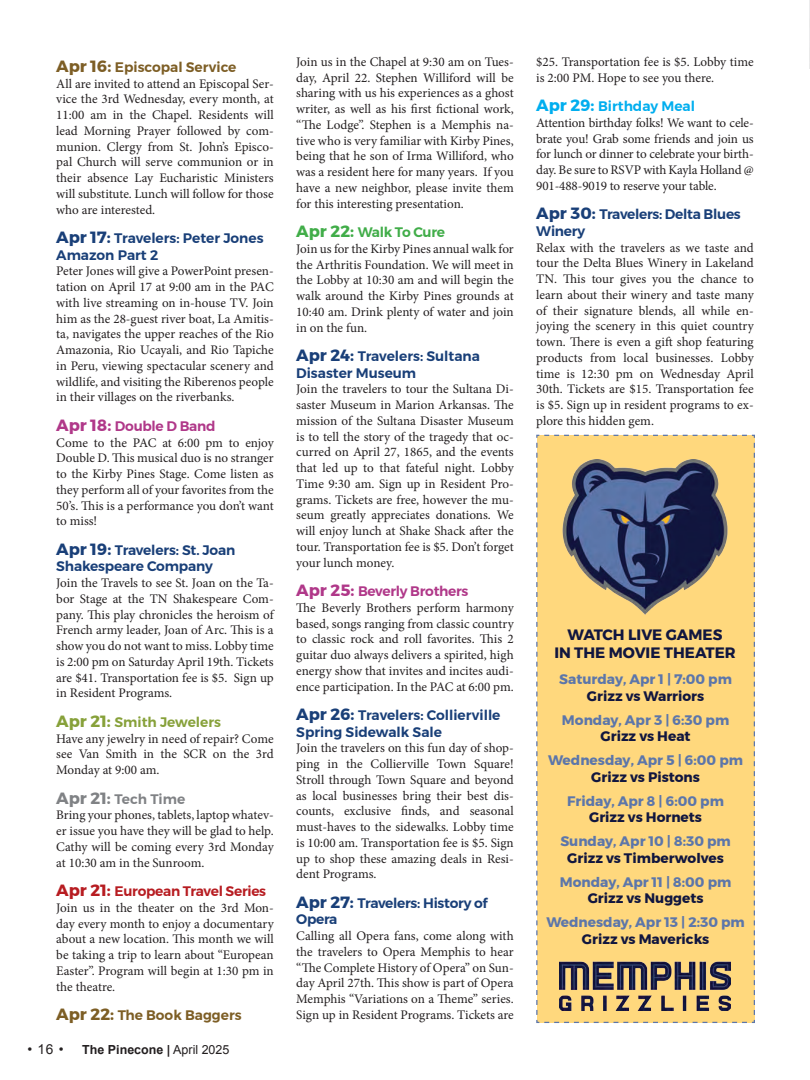
<style>
.page{position:relative;width:810px;height:1080px;background:#fff}
.page>*{position:absolute;margin:0;border:0;box-sizing:border-box;transform-origin:0 0}
.t1{font:700 15px "Montserrat";color:#11163f}
.t2{font:600 13.75px/16.5px "Montserrat";letter-spacing:-.01em;color:#193f78}
.t3{font:700 13.75px "Montserrat";color:#5c76aa}
.t4{font:700 13.75px "Montserrat";color:#11163f}
.t5{font:600 13.75px "Montserrat";color:#7d5e25}
.t6{font:600 13.75px "Montserrat";letter-spacing:-.02em;color:#b03889}
.t7{font:600 13.75px "Montserrat";letter-spacing:-.02em;color:#b71c21}
.t8{font:600 13.75px "Montserrat";color:#87a13a}
.t9{font:600 13.75px "Montserrat";color:#00aeef}
.t10{font:600 13.75px "Montserrat";letter-spacing:-.02em;color:#41ad49}
.t11{font:600 13.75px "Montserrat";color:#808285}
.t12{font:13.75px "Arial";color:#231f20}
.t13{font:13.12px/15.8px "Minion Pro";letter-spacing:-.005em;color:#231f20;text-align:justify}
.t14{font:700 12.5px "Arial";color:#231f20}
.s1{font-weight:700;font-size:16.25px}
.s2{font-style:italic}
.s3{font-weight:400}
</style>
<div class="page">
<img style="left:809px;top:0;width:1px;height:68px">
<div style="left:536px;top:434px;width:219px;height:589px;background:#ffd87d"></div>
<img style="left:556px;top:460px;width:178px;height:160px">
<img style="left:560px;top:957px;width:170px;height:54px">
<p class="t5" style="left:56px;top:56px;width:182px"><span class="s1">Apr 16:</span> Episcopal Service</p>
<p class="t13" style="left:56px;top:76px;width:219px">All are invited to attend an Episcopal Ser&shy;vice the 3rd Wednesday, every month, at 11:00 am in the Chapel. Residents will lead Morning Prayer followed by com&shy;munion. Clergy from St. John’s Episco&shy;pal Church will serve communion or in their absence Lay Eucharistic Ministers will substitute. Lunch will follow for those who are interested.</p>
<p class="t2" style="left:56px;top:230px;width:209px"><span class="s1">Apr 17:</span> Travelers: Peter Jones</p>
<p class="t2" style="left:56px;top:247px;width:103px">Amazon Part 2</p>
<p class="t13" style="left:56px;top:263px;width:219px">Peter Jones will give a PowerPoint presen&shy;tation on April 17 at 9:00 am in the PAC with live streaming on in-house TV. Join him as the 28-guest river boat, La Amitis&shy;ta, navigates the upper reaches of the Rio Amazonia, Rio Ucayali, and Rio Tapiche in Peru, viewing spectacular scenery and wildlife, and visiting the Riberenos people in their villages on the riverbanks.</p>
<p class="t6" style="left:56px;top:415px;width:161px"><span class="s1">Apr 18:</span> Double D Band</p>
<p class="t13" style="left:56px;top:435px;width:219px">Come to the PAC at 6:00 pm to enjoy Double D. This musical duo is no stranger to the Kirby Pines Stage. Come listen as they perform all of your favorites from the 50’s. This is a performance you don’t want to miss!</p>
<p class="t2" style="left:56px;top:542px;width:181px"><span class="s1">Apr 19:</span> Travelers: St. Joan</p>
<p class="t2" style="left:56px;top:558px;width:158px">Shakespeare Company</p>
<p class="t13" style="left:56px;top:575px;width:219px">Join the Travels to see St. Joan on the Ta&shy;bor Stage at the TN Shakespeare Com&shy;pany. This play chronicles the heroism of French army leader, Joan of Arc. This is a show you do not want to miss. Lobby time is 2:00 pm on Saturday April 19th. Tickets are $41. Transportation fee is $5. Sign up in Resident Programs.</p>
<p class="t8" style="left:56px;top:711px;width:166px"><span class="s1">Apr 21:</span> Smith Jewelers</p>
<p class="t13" style="left:56px;top:731px;width:219px">Have any jewelry in need of repair? Come see Van Smith in the SCR on the 3rd Monday at 9:00 am.</p>
<p class="t11" style="left:56px;top:788px;width:130px"><span class="s1">Apr 21:</span> Tech Time</p>
<p class="t13" style="left:56px;top:807px;width:219px">Bring your phones, tablets, laptop whatev&shy;er issue you have they will be glad to help.<br>Cathy will be coming every 3rd Monday at 10:30 am in the Sunroom.</p>
<p class="t7" style="left:56px;top:880px;width:211px"><span class="s1">Apr 21:</span> European Travel Series</p>
<p class="t13" style="left:56px;top:900px;width:219px">Join us in the theater on the 3rd Mon&shy;day every month to enjoy a documentary about a new location. This month we will be taking a trip to learn about “European Easter”. Program will begin at 1:30 pm in the theatre.</p>
<p class="t5" style="left:56px;top:1004px;width:187px"><span class="s1">Apr 22:</span> The Book Baggers</p>
<p class="t12" style="left:28px;top:1040px;width:37px">• 16 •</p>
<p class="t14" style="left:82px;top:1041px;width:149px">The Pinecone <span class="s2">|</span> <span class="s3">April 2025</span></p>
<p class="t13" style="left:296px;top:54px;width:219px">Join us in the Chapel at 9:30 am on Tues&shy;day, April 22. Stephen Williford will be sharing with us his experiences as a ghost writer, as well as his first fictional work, “The Lodge”. Stephen is a Memphis na&shy;tive who is very familiar with Kirby Pines, being that he son of Irma Williford, who was a resident here for many years. If you have a new neighbor, please invite them for this interesting presentation.</p>
<p class="t10" style="left:296px;top:221px;width:150px"><span class="s1">Apr 22:</span> Walk To Cure</p>
<p class="t13" style="left:296px;top:241px;width:219px">Join us for the Kirby Pines annual walk for the Arthritis Foundation. We will meet in the Lobby at 10:30 am and will begin the walk around the Kirby Pines grounds at 10:40 am. Drink plenty of water and join in on the fun.</p>
<p class="t2" style="left:296px;top:348px;width:185px"><span class="s1">Apr 24:</span> Travelers: Sultana</p>
<p class="t2" style="left:296px;top:364px;width:122px">Disaster Museum</p>
<p class="t13" style="left:296px;top:381px;width:219px">Join the travelers to tour the Sultana Di&shy;saster Museum in Marion Arkansas. The mission of the Sultana Disaster Museum is to tell the story of the tragedy that oc&shy;curred on April 27, 1865, and the events that led up to that fateful night. Lobby Time 9:30 am. Sign up in Resident Pro&shy;grams. Tickets are free, however the mu&shy;seum greatly appreciates donations. We will enjoy lunch at Shake Shack after the tour. Transportation fee is $5. Don’t forget your lunch money.</p>
<p class="t6" style="left:296px;top:580px;width:174px"><span class="s1">Apr 25:</span> Beverly Brothers</p>
<p class="t13" style="left:296px;top:600px;width:219px">The Beverly Brothers perform harmony based, songs ranging from classic country to classic rock and roll favorites. This 2 guitar duo always delivers a spirited, high energy show that invites and incites audi&shy;ence participation. In the PAC at 6:00 pm.</p>
<p class="t2" style="left:296px;top:707px;width:206px"><span class="s1">Apr 26:</span> Travelers: Collierville</p>
<p class="t2" style="left:296px;top:723px;width:147px">Spring Sidewalk Sale</p>
<p class="t13" style="left:296px;top:740px;width:219px">Join the travelers on this fun day of shop&shy;ping in the Collierville Town Square!<br>Stroll through Town Square and beyond as local businesses bring their best dis&shy;counts, exclusive finds, and seasonal must-haves to the sidewalks. Lobby time is 10:00 am. Transportation fee is $5. Sign up to shop these amazing deals in Resi&shy;dent Programs.</p>
<p class="t2" style="left:296px;top:895px;width:193px"><span class="s1">Apr 27:</span> Travelers: History of<br>Opera</p>
<p class="t13" style="left:296px;top:928px;width:219px">Calling all Opera fans, come along with the travelers to Opera Memphis to hear “The Complete History of Opera” on Sun&shy;day April 27th. This show is part of Opera Memphis “Variations on a Theme” series.<br>Sign up in Resident Programs. Tickets are</p>
<p class="t13" style="left:536px;top:54px;width:219px">$25. Transportation fee is $5. Lobby time is 2:00 PM. Hope to see you there.</p>
<p class="t9" style="left:536px;top:95px;width:160px"><span class="s1">Apr 29:</span> Birthday Meal</p>
<p class="t13" style="left:536px;top:115px;width:219px">Attention birthday folks! We want to cele&shy;brate you! Grab some friends and join us for lunch or dinner to celebrate your birth&shy;day. Be sure to RSVP with Kayla Holland @ 901-488-9019 to reserve your table.</p>
<p class="t2" style="left:536px;top:206px;width:206px"><span class="s1">Apr 30:</span> Travelers: Delta Blues<br>Winery</p>
<p class="t13" style="left:536px;top:240px;width:219px">Relax with the travelers as we taste and tour the Delta Blues Winery in Lakeland TN. This tour gives you the chance to learn about their winery and taste many of their signature blends, all while en&shy;joying the scenery in this quiet country town. There is even a gift shop featuring products from local businesses. Lobby time is 12:30 pm on Wednesday April 30th. Tickets are $15. Transportation fee is $5. Sign up in resident programs to ex&shy;plore this hidden gem.</p>
<p class="t1" style="left:568px;top:622px;width:156px">WATCH LIVE GAMES</p>
<p class="t1" style="left:554px;top:640px;width:183px">IN THE MOVIE THEATER</p>
<p class="t3" style="left:559px;top:668px;width:174px">Saturday, Apr 1 | 7:00 pm</p>
<p class="t4" style="left:587px;top:685px;width:119px">Grizz vs Warriors</p>
<p class="t3" style="left:562px;top:709px;width:169px">Monday, Apr 3 | 6:30 pm</p>
<p class="t4" style="left:601px;top:725px;width:92px">Grizz vs Heat</p>
<p class="t3" style="left:548px;top:749px;width:196px">Wednesday, Apr 5 | 6:00 pm</p>
<p class="t4" style="left:591px;top:766px;width:110px">Grizz vs Pistons</p>
<p class="t3" style="left:567px;top:790px;width:158px">Friday, Apr 8 | 6:00 pm</p>
<p class="t4" style="left:589px;top:806px;width:114px">Grizz vs Hornets</p>
<p class="t3" style="left:560px;top:830px;width:172px">Sunday, Apr 10 | 8:30 pm</p>
<p class="t4" style="left:567px;top:847px;width:158px">Grizz vs Timberwolves</p>
<p class="t3" style="left:560px;top:871px;width:173px">Monday, Apr 11 | 8:00 pm</p>
<p class="t4" style="left:588px;top:887px;width:117px">Grizz vs Nuggets</p>
<p class="t3" style="left:546px;top:911px;width:200px">Wednesday, Apr 13 | 2:30 pm</p>
<p class="t4" style="left:582px;top:928px;width:129px">Grizz vs Mavericks</p>
</div>
